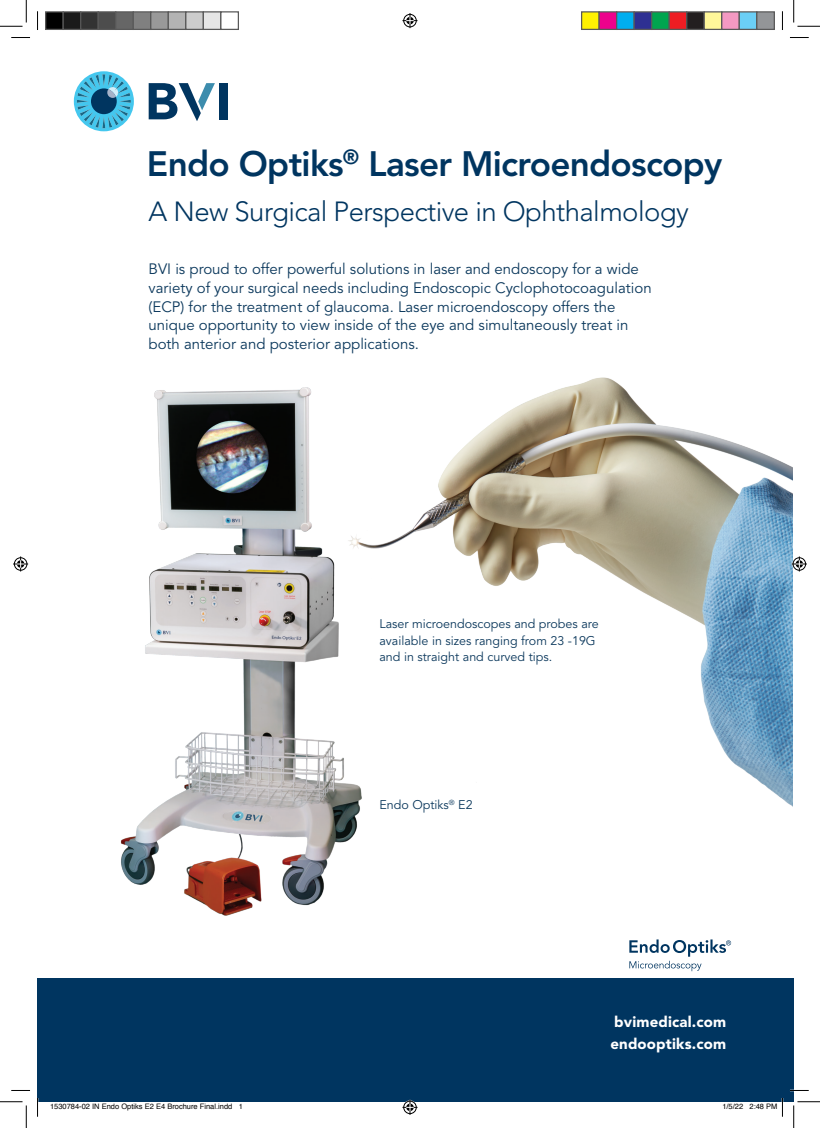
<style>
.page{position:relative;width:820px;height:1128px;background:#fff}
.page>*{position:absolute;margin:0;border:0;box-sizing:border-box;transform-origin:0 0}
.Headline_2{font:800 35px "Avenir LT Std";letter-spacing:-.02em;color:#003560}
.Head{font:300 27.5px "Avenir LT Std";letter-spacing:-.02em;color:#003560}
.Text_2{font:15px/18.8px "Avenir LT Std";color:#0b385c}
.Website_Front_Page_F{font:900 15px "Avenir LT Std";letter-spacing:.01em;color:#fff}
.Text_2-2{font:12.5px/16.2px "Avenir LT Std";color:#0b385c}
.t1{font:7.5px "Helvetica";color:#000}
</style>
<div class="page">
<img style="left:28px;top:390px;width:332px;height:526px">
<img style="left:232px;top:377px;width:560px;height:431px">
<div style="left:38px;top:978px;width:755px;height:123px;background:#003560"></div>
<svg style="left:74px;top:71px;width:60px;height:60px"></svg>
<div style="left:219px;top:83px;width:8px;height:36px;background:#003560"></div>
<svg style="left:149px;top:83px;width:66px;height:38px"></svg>
<svg style="left:629px;top:939px;width:101px;height:32px"></svg>
<svg style="left:11px;top:37px;width:19px;height:1px"></svg>
<svg style="left:790px;top:37px;width:18px;height:1px"></svg>
<svg style="left:11px;top:1090px;width:19px;height:1px"></svg>
<svg style="left:790px;top:1089px;width:18px;height:2px"></svg>
<svg style="left:37px;top:11px;width:1px;height:19px"></svg>
<svg style="left:37px;top:1097px;width:1px;height:19px"></svg>
<svg style="left:781px;top:12px;width:1px;height:18px"></svg>
<svg style="left:0;top:0;width:27px;height:27px"></svg>
<svg style="left:0;top:1101px;width:27px;height:26px"></svg>
<svg style="left:793px;top:0;width:26px;height:27px"></svg>
<svg style="left:793px;top:1101px;width:26px;height:26px"></svg>
<svg style="left:402px;top:13px;width:15px;height:15px"></svg>
<svg style="left:402px;top:1099px;width:15px;height:15px"></svg>
<svg style="left:13px;top:556px;width:15px;height:15px"></svg>
<svg style="left:791px;top:556px;width:15px;height:15px"></svg>
<div style="left:46px;top:12px;width:17px;height:17px;background:#000"></div>
<div style="left:45px;top:11px;width:19px;height:19px;border:1px solid #595959"></div>
<div style="left:63px;top:12px;width:18px;height:17px;background:#1a1a1a"></div>
<div style="left:62px;top:11px;width:19px;height:19px;border:1px solid #595959"></div>
<div style="left:81px;top:12px;width:17px;height:17px;background:#333"></div>
<div style="left:80px;top:11px;width:19px;height:19px;border:1px solid #595959"></div>
<div style="left:98px;top:12px;width:18px;height:17px;background:#4d4d4d"></div>
<div style="left:98px;top:11px;width:18px;height:19px;border:1px solid #595959"></div>
<div style="left:116px;top:12px;width:17px;height:17px;background:#666"></div>
<div style="left:115px;top:11px;width:19px;height:19px;border:1px solid #595959"></div>
<div style="left:133px;top:12px;width:18px;height:17px;background:#808080"></div>
<div style="left:132px;top:11px;width:19px;height:19px;border:1px solid #595959"></div>
<div style="left:151px;top:12px;width:17px;height:17px;background:#999"></div>
<div style="left:150px;top:11px;width:19px;height:19px;border:1px solid #595959"></div>
<div style="left:168px;top:12px;width:18px;height:17px;background:#b3b3b3"></div>
<div style="left:168px;top:11px;width:18px;height:19px;border:1px solid #595959"></div>
<div style="left:186px;top:12px;width:17px;height:17px;background:#ccc"></div>
<div style="left:185px;top:11px;width:19px;height:19px;border:1px solid #595959"></div>
<div style="left:203px;top:12px;width:18px;height:17px;background:#e6e6e6"></div>
<div style="left:202px;top:11px;width:19px;height:19px;border:1px solid #595959"></div>
<div style="left:220px;top:11px;width:19px;height:19px;border:1px solid #595959"></div>
<div style="left:581px;top:12px;width:17px;height:17px;background:#fff101"></div>
<div style="left:580px;top:11px;width:19px;height:19px;border:1px solid #595959"></div>
<div style="left:598px;top:12px;width:18px;height:17px;background:#ed028c"></div>
<div style="left:598px;top:11px;width:19px;height:19px;border:1px solid #595959"></div>
<div style="left:616px;top:12px;width:17px;height:17px;background:#00aeef"></div>
<div style="left:615px;top:11px;width:19px;height:19px;border:1px solid #595959"></div>
<div style="left:633px;top:12px;width:18px;height:17px;background:#2e3092"></div>
<div style="left:633px;top:11px;width:19px;height:19px;border:1px solid #595959"></div>
<div style="left:651px;top:12px;width:17px;height:17px;background:#00a54f"></div>
<div style="left:650px;top:11px;width:19px;height:19px;border:1px solid #595959"></div>
<div style="left:668px;top:12px;width:18px;height:17px;background:#ee1d23"></div>
<div style="left:668px;top:11px;width:19px;height:19px;border:1px solid #595959"></div>
<div style="left:686px;top:12px;width:17px;height:17px;background:#231f20"></div>
<div style="left:685px;top:11px;width:19px;height:19px;border:1px solid #595959"></div>
<div style="left:703px;top:12px;width:18px;height:17px;background:#fff79a"></div>
<div style="left:703px;top:11px;width:19px;height:19px;border:1px solid #595959"></div>
<div style="left:721px;top:12px;width:17px;height:17px;background:#f499c2"></div>
<div style="left:720px;top:11px;width:19px;height:19px;border:1px solid #595959"></div>
<div style="left:738px;top:12px;width:18px;height:17px;background:#6bcff6"></div>
<div style="left:738px;top:11px;width:19px;height:19px;border:1px solid #595959"></div>
<div style="left:756px;top:12px;width:17px;height:17px;background:#939598"></div>
<div style="left:755px;top:11px;width:19px;height:19px;border:1px solid #595959"></div>
<svg style="left:722px;top:1098px;width:60px;height:18px"></svg>
<p class="Headline_2" style="left:147px;top:143px;width:576px">Endo Optiks<sup>®</sup> Laser Microendoscopy</p>
<p class="Head" style="left:148px;top:195px;width:541px">A New Surgical Perspective in Ophthalmology</p>
<p class="Text_2" style="left:148px;top:260px;width:504px">BVI is proud to offer powerful solutions in laser and endoscopy for a wide variety of your surgical needs including Endoscopic Cyclophotocoagulation (ECP) for the treatment of glaucoma. Laser microendoscopy offers the unique opportunity to view inside of the eye and simultaneously treat in both anterior and posterior applications.</p>
<p class="Text_2-2" style="left:379px;top:616px;width:221px">Laser microendoscopes and probes are available in sizes ranging from 23 -19G and in straight and curved tips.</p>
<p class="Text_2-2" style="left:379px;top:797px;width:95px">Endo Optiks<sup>®</sup> E2</p>
<p class="Website_Front_Page_F" style="left:614px;top:1012px;width:113px">bvimedical.com</p>
<p class="Website_Front_Page_F" style="left:610px;top:1035px;width:117px">endooptiks.com</p>
<p class="t1" style="left:50px;top:1100px;width:194px">1530784-02 IN Endo Optiks E2 E4 Brochure Final.indd 1</p>
<p class="t1" style="left:722px;top:1100px;width:57px">1/5/22 2:48 PM</p>
</div>
